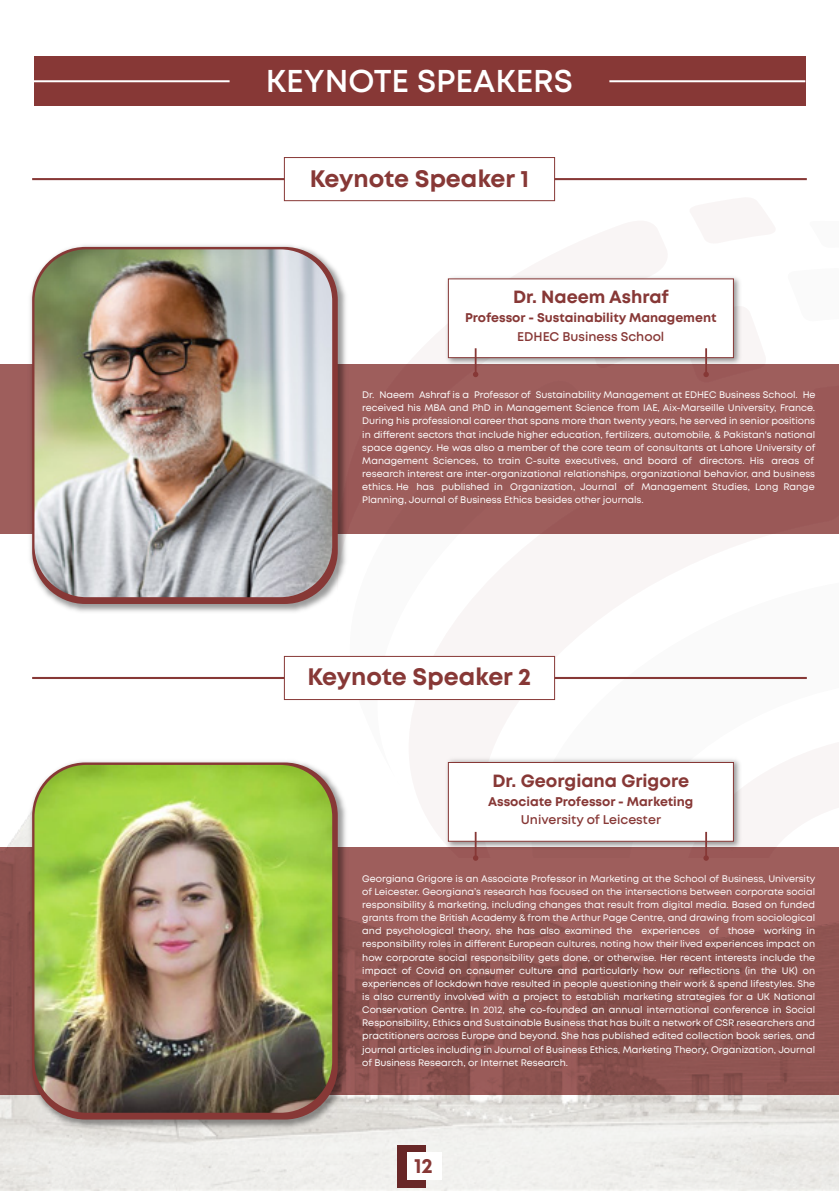
<style>
.page{position:relative;width:839px;height:1191px;background:#fff}
.page>*{position:absolute;margin:0;border:0;box-sizing:border-box;transform-origin:0 0}
.t1{font:600 31.6px "Mont";color:#fff}
.t2{font:700 23.8px "Mont";color:#873836}
.t3{font:700 20.6px "Mont";color:#873836}
.t4{font:700 17.6px "Mont";color:#873836}
.t5{font:700 12.6px "Mont";color:#873836}
.t6{font:600 12.6px "Mont";color:#873836}
.t7{font:9.6px/13.2px "Mont";color:#fff}
</style>
<div class="page">
<img style="left:0;top:655px;width:838px;height:536px">
<svg style="left:340px;top:655px;width:52px;height:133px"></svg>
<svg style="left:392px;top:533px;width:446px;height:315px"></svg>
<svg style="left:348px;top:533px;width:323px;height:72px"></svg>
<div style="left:34px;top:57px;width:770px;height:49px;background:#873836"></div>
<hr style="left:609px;top:80px;width:195px;height:2px;background:#fff">
<hr style="left:34px;top:80px;width:195px;height:2px;background:#fff">
<hr style="left:32px;top:178px;width:277px;height:2px;background:#873836">
<hr style="left:529px;top:178px;width:277px;height:2px;background:#873836">
<div style="left:284px;top:157px;width:270px;height:44px;background:#fff;border:1px solid #873836"></div>
<hr style="left:32px;top:677px;width:277px;height:2px;background:#873836">
<hr style="left:529px;top:677px;width:277px;height:2px;background:#873836">
<div style="left:284px;top:656px;width:270px;height:44px;background:#fff;border:1px solid #873836"></div>
<div style="left:0;top:364px;width:838px;height:169px;background:#9e5e5c"></div>
<img style="left:445px;top:275px;width:295px;height:93px">
<div style="left:448px;top:279px;width:285px;height:79px;background:#fff;border:1px solid #873836"></div>
<hr style="left:474px;top:348px;width:2px;height:26px;background:#873836">
<svg style="left:473px;top:372px;width:5px;height:5px"></svg>
<svg style="left:678px;top:305px;width:65px;height:72px"></svg>
<img style="left:28px;top:245px;width:320px;height:367px">
<div style="left:32px;top:247px;width:305px;height:357px;background:#873836;border-radius:53px"></div>
<img style="left:34px;top:249px;width:298px;height:348px">
<svg style="left:0;top:848px;width:838px;height:247px;background:#915653"></svg>
<img style="left:442px;top:756px;width:220px;height:96px">
<div style="left:448px;top:762px;width:285px;height:79px;background:#fff;border:1px solid #873836"></div>
<hr style="left:474px;top:832px;width:2px;height:26px;background:#873836">
<svg style="left:451px;top:850px;width:85px;height:11px"></svg>
<svg style="left:662px;top:741px;width:176px;height:120px"></svg>
<img style="left:28px;top:758px;width:320px;height:372px">
<div style="left:32px;top:762px;width:305px;height:357px;background:#873836;border-radius:53px"></div>
<img style="left:34px;top:765px;width:298px;height:348px">
<div style="left:397px;top:1145px;width:28px;height:42px;background:#682727"></div>
<div style="left:406px;top:1152px;width:35px;height:28px;background:#fff"></div>
<h1 class="t1" style="left:266px;top:61px;width:308px">KEYNOTE SPEAKERS</h1>
<h2 class="t2" style="left:310px;top:163px;width:220px">Keynote Speaker 1</h2>
<h3 class="t4" style="left:512px;top:286px;width:157px">Dr. Naeem Ashraf</h3>
<h3 class="t5" style="left:465px;top:309px;width:253px">Professor - Sustainability Management</h3>
<h3 class="t6" style="left:517px;top:328px;width:148px">EDHEC Business School</h3>
<p class="t7" style="left:362px;top:388px;width:454px">Dr. Naeem Ashraf is a Professor of Sustainability Management at EDHEC Business School. He received his MBA and PhD in Management Science from IAE, Aix-Marseille University, France.<br>During his professional career that spans more than twenty years, he served in senior positions in different sectors that include higher education, fertilizers, automobile, &amp; Pakistan's national space agency. He was also a member of the core team of consultants at Lahore University of Management Sciences, to train C-suite executives, and board of directors. His areas of research interest are inter-organizational relationships, organizational behavior, and business ethics. He has published in Organization, Journal of Management Studies, Long Range Planning, Journal of Business Ethics besides other journals.</p>
<h2 class="t2" style="left:307px;top:662px;width:225px">Keynote Speaker 2</h2>
<h3 class="t4" style="left:492px;top:769px;width:198px">Dr. Georgiana Grigore</h3>
<h3 class="t5" style="left:488px;top:793px;width:207px">Associate Professor - Marketing</h3>
<h3 class="t6" style="left:520px;top:812px;width:141px">University of Leicester</h3>
<p class="t7" style="left:362px;top:872px;width:454px;text-align:justify">Georgiana Grigore is an Associate Professor in Marketing at the School of Business, University of Leicester. Georgiana’s research has focused on the intersections between corporate social responsibility &amp; marketing, including changes that result from digital media. Based on funded grants from the British Academy &amp; from the Arthur Page Centre, and drawing from sociological and psychological theory, she has also examined the experiences of those working in responsibility roles in different European cultures, noting how their lived experiences impact on how corporate social responsibility gets done, or otherwise. Her recent interests include the impact of Covid on consumer culture and particularly how our reflections (in the UK) on experiences of lockdown have resulted in people questioning their work &amp; spend lifestyles. She is also currently involved with a project to establish marketing strategies for a UK National Conservation Centre. In 2012, she co-founded an annual international conference in Social Responsibility, Ethics and Sustainable Business that has built a network of CSR researchers and practitioners across Europe and beyond. She has published edited collection book series, and journal articles including in Journal of Business Ethics, Marketing Theory, Organization, Journal of Business Research, or Internet Research.</p>
<h3 class="t3" style="left:414px;top:1152px;width:20px">12</h3>
</div>
